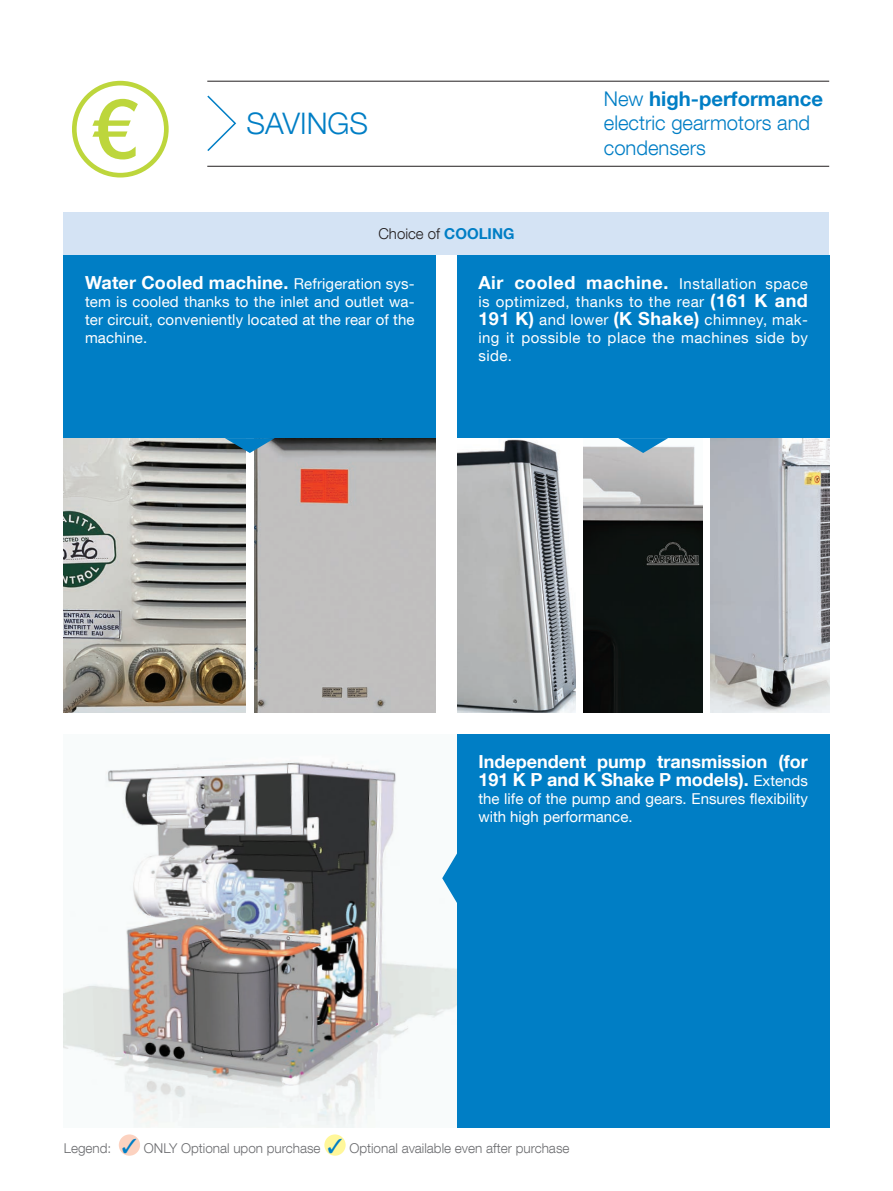
<style>
.page{position:relative;width:893px;height:1191px;background:#fff}
.page>*{position:absolute;margin:0;border:0;box-sizing:border-box;transform-origin:0 0}
.t1{font:300 29.7px "Helvetica Neue LT Com";color:#007ec5}
.t2{font:300 20.25px/24.3px "Helvetica Neue LT Com";color:#007ec5}
.t3{font:700 18px/18px "Helvetica Neue LT Com";color:#fff}
.t4{font:700 18px "Helvetica Neue LT Com";letter-spacing:.03em;color:#fff}
.t5{font:15px/18px "Helvetica Neue LT Com";letter-spacing:.01em;color:#fff;text-align:justify}
.t6{font:300 15px "Helvetica Neue LT Com";color:#231f20}
.t7{font:300 13.5px "Helvetica Neue LT Com";color:#6c6d70}
.s1{font-weight:700;color:#007ec5}
.s2{font-weight:700}
.s3{font-weight:400;font-size:15px}
.s4{font-weight:700;font-size:18px}
.s5{color:#007ec5}
</style>
<div class="page">
<img style="left:711px;top:438px;width:118px;height:275px">
<hr style="left:207px;top:81px;width:622px;height:1px;background:#231f20">
<hr style="left:207px;top:166px;width:622px;height:1px;background:#231f20">
<div style="left:72px;top:81px;width:97px;height:96px;border:5px solid #bdd63c;border-radius:50%"></div>
<svg style="left:92px;top:99px;width:46px;height:60px"></svg>
<svg style="left:207px;top:95px;width:30px;height:56px"></svg>
<div style="left:119px;top:1134px;width:21px;height:21px;background:#fcd2c0;border-radius:50%"></div>
<div style="left:324px;top:1134px;width:22px;height:21px;background:#fff79a;border-radius:50%"></div>
<img style="left:254px;top:438px;width:182px;height:275px">
<div style="left:457px;top:255px;width:372px;height:183px;background:#007ec5"></div>
<div style="left:64px;top:255px;width:372px;height:183px;background:#007ec5"></div>
<div style="left:64px;top:213px;width:765px;height:42px;background:#d4e3f4"></div>
<img style="left:64px;top:438px;width:182px;height:275px">
<svg style="left:225px;top:438px;width:50px;height:15px"></svg>
<img style="left:64px;top:761px;width:393px;height:366px">
<div style="left:457px;top:734px;width:372px;height:393px;background:#007ec5"></div>
<svg style="left:442px;top:853px;width:15px;height:50px"></svg>
<img style="left:584px;top:446px;width:118px;height:267px">
<svg style="left:618px;top:438px;width:50px;height:15px"></svg>
<img style="left:457px;top:439px;width:118px;height:273px">
<h1 class="t1" style="left:247px;top:105px;width:123px">SAVINGS</h1>
<p class="t6" style="left:378px;top:224px;width:138px">Choice of <span class="s1">COOLING</span></p>
<h2 class="t2" style="left:604px;top:86px;width:221px">New <span class="s2">high-performance </span>electric gearmotors and condensers</h2>
<p class="t3" style="left:85px;top:273px;width:331px">Water Cooled machine. <span class="s3">Refrigeration sys-</span></p>
<p class="t5" style="left:85px;top:293px;width:331px">tem is cooled thanks to the inlet and outlet wa&shy;ter circuit, conveniently located at the rear of the machine.</p>
<p class="t4" style="left:478px;top:271px;width:331px">Air cooled machine. <span class="s3">Installation space</span></p>
<p class="t5" style="left:478px;top:293px;width:331px">is optimized, thanks to the rear <span class="s4">(161 K and 191 K)</span> and lower <span class="s4">(K Shake)</span> chimney, mak&shy;ing it possible to place the machines side by side.</p>
<p class="t3" style="left:478px;top:752px;width:331px">Independent pump transmission (for<br>191 K P and K Shake P models). <span class="s3">Extends</span></p>
<p class="t5" style="left:478px;top:789px;width:331px">the life of the pump and gears. Ensures flexibility with high performance.</p>
<p class="t7" style="left:64px;top:1139px;width:507px">Legend: <span class="s5">✓</span> ONLY Optional upon purchase <span class="s5">✓</span> Optional available even after purchase</p>
</div>
